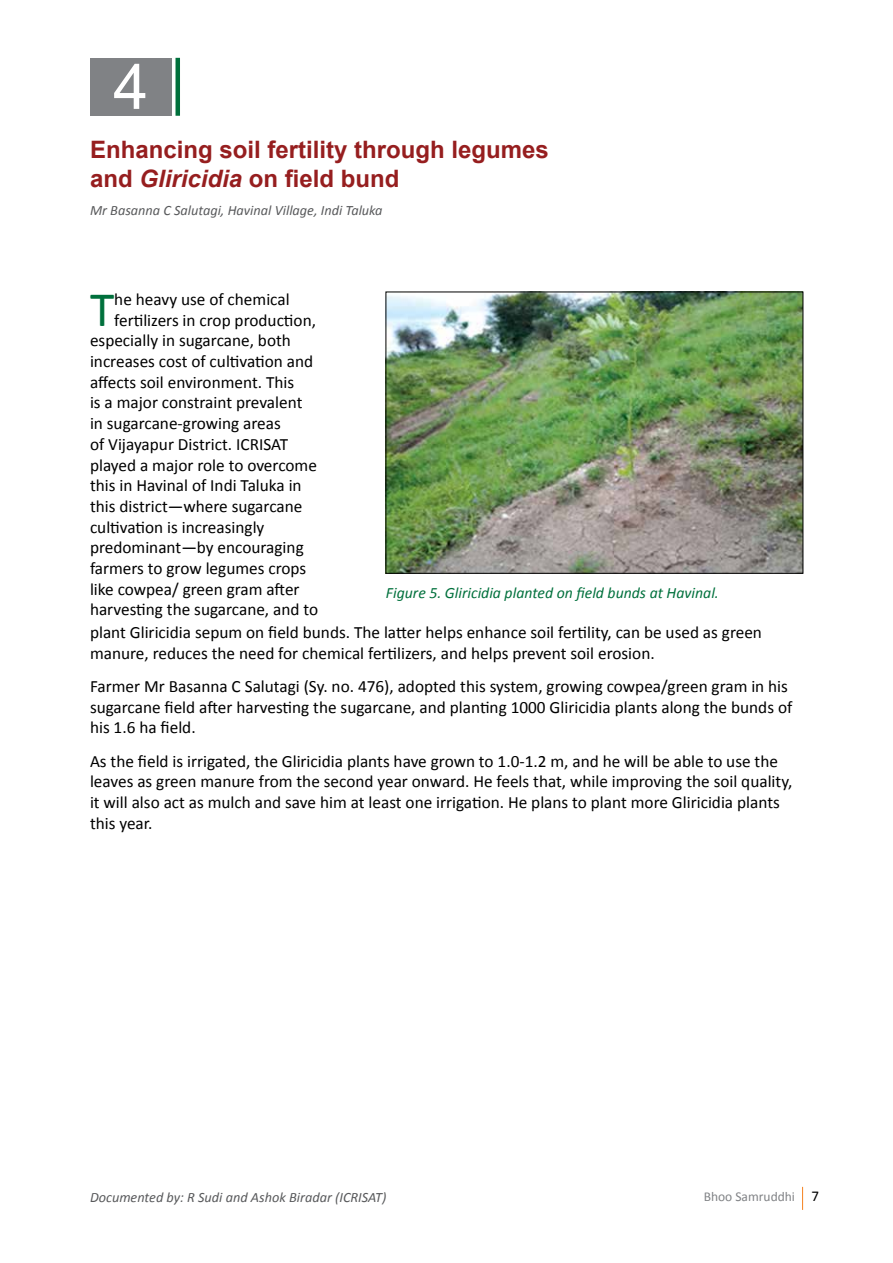
<style>
.page{position:relative;width:893px;height:1263px;background:#fff}
.page>*{position:absolute;margin:0;border:0;box-sizing:border-box;transform-origin:0 0}
.t1{font:63px "Arial";color:#fff}
.t2{font:49.8px "Calibri";color:#00703c}
.t3{font:700 24px/28.8px "Arial";color:#961e1f}
.t4{font:17.25px/20.7px "Calibri";color:#000}
.t5{font:italic 15.75px "Calibri";color:#00703c}
.t6{font:italic 14.25px "Calibri";color:#58595b}
.t7{font:13.5px "Calibri";color:#808285}
.s1{font-style:italic}
.s2{font-size:15px;color:#000}
</style>
<div class="page">
<svg style="left:802px;top:1187px;width:1px;height:23px"></svg>
<img style="left:388px;top:294px;width:413px;height:278px">
<div style="left:386px;top:292px;width:417px;height:282px;border:1px solid #000"></div>
<div style="left:90px;top:58px;width:82px;height:58px;background:#808285"></div>
<hr style="left:176px;top:58px;width:4px;height:58px;background:#00703c">
<h1 class="t1" style="left:113px;top:46px;width:37px">4</h1>
<h3 class="t3" style="left:90px;top:136px;width:460px">Enhancing soil fertility through legumes and <span class="s1">Gliricidia</span> on field bund</h3>
<p class="t6" style="left:90px;top:201px;width:294px">Mr Basanna C Salutagi, Havinal Village, Indi Taluka</p>
<h2 class="t2" style="left:90px;top:278px;width:26px">T</h2>
<p class="t4" style="left:114px;top:289px;width:177px">he heavy use of chemical</p>
<p class="t4" style="left:114px;top:310px;width:203px">fertilizers in crop production,</p>
<p class="t4" style="left:90px;top:330px;width:202px">especially in sugarcane, both</p>
<p class="t4" style="left:90px;top:351px;width:225px">increases cost of cultivation and</p>
<p class="t4" style="left:90px;top:372px;width:206px">affects soil environment. This</p>
<p class="t4" style="left:90px;top:392px;width:214px">is a major constraint prevalent</p>
<p class="t4" style="left:90px;top:413px;width:192px">in sugarcane-growing areas</p>
<p class="t4" style="left:90px;top:434px;width:200px">of Vijayapur District. ICRISAT</p>
<p class="t4" style="left:90px;top:454px;width:228px">played a major role to overcome</p>
<p class="t4" style="left:90px;top:475px;width:213px">this in Havinal of Indi Taluka in</p>
<p class="t4" style="left:90px;top:496px;width:214px">this district—where sugarcane</p>
<p class="t4" style="left:90px;top:517px;width:176px">cultivation is increasingly</p>
<p class="t4" style="left:90px;top:537px;width:215px">predominant—by encouraging</p>
<p class="t4" style="left:90px;top:558px;width:218px">farmers to grow legumes crops</p>
<p class="t4" style="left:90px;top:579px;width:211px">like cowpea/ green gram after</p>
<p class="t4" style="left:90px;top:599px;width:230px">harvesting the sugarcane, and to</p>
<p class="t5" style="left:386px;top:582px;width:334px">Figure 5. Gliricidia planted on field bunds at Havinal.</p>
<p class="t4" style="left:90px;top:622px;width:673px">plant Gliricidia sepum on field bunds. The latter helps enhance soil fertility, can be used as green manure, reduces the need for chemical fertilizers, and helps prevent soil erosion.</p>
<p class="t4" style="left:90px;top:676px;width:704px">Farmer Mr Basanna C Salutagi (Sy. no. 476), adopted this system, growing cowpea/green gram in his sugarcane field after harvesting the sugarcane, and planting 1000 Gliricidia plants along the bunds of his 1.6 ha field.</p>
<p class="t4" style="left:90px;top:751px;width:704px">As the field is irrigated, the Gliricidia plants have grown to 1.0-1.2 m, and he will be able to use the leaves as green manure from the second year onward. He feels that, while improving the soil quality, it will also act as mulch and save him at least one irrigation. He plans to plant more Gliricidia plants this year.</p>
<p class="t6" style="left:90px;top:1187px;width:298px">Documented by: R Sudi and Ashok Biradar (ICRISAT)</p>
<p class="t7" style="left:704px;top:1188px;width:117px">Bhoo Samruddhi <span class="s2">7</span></p>
</div>
